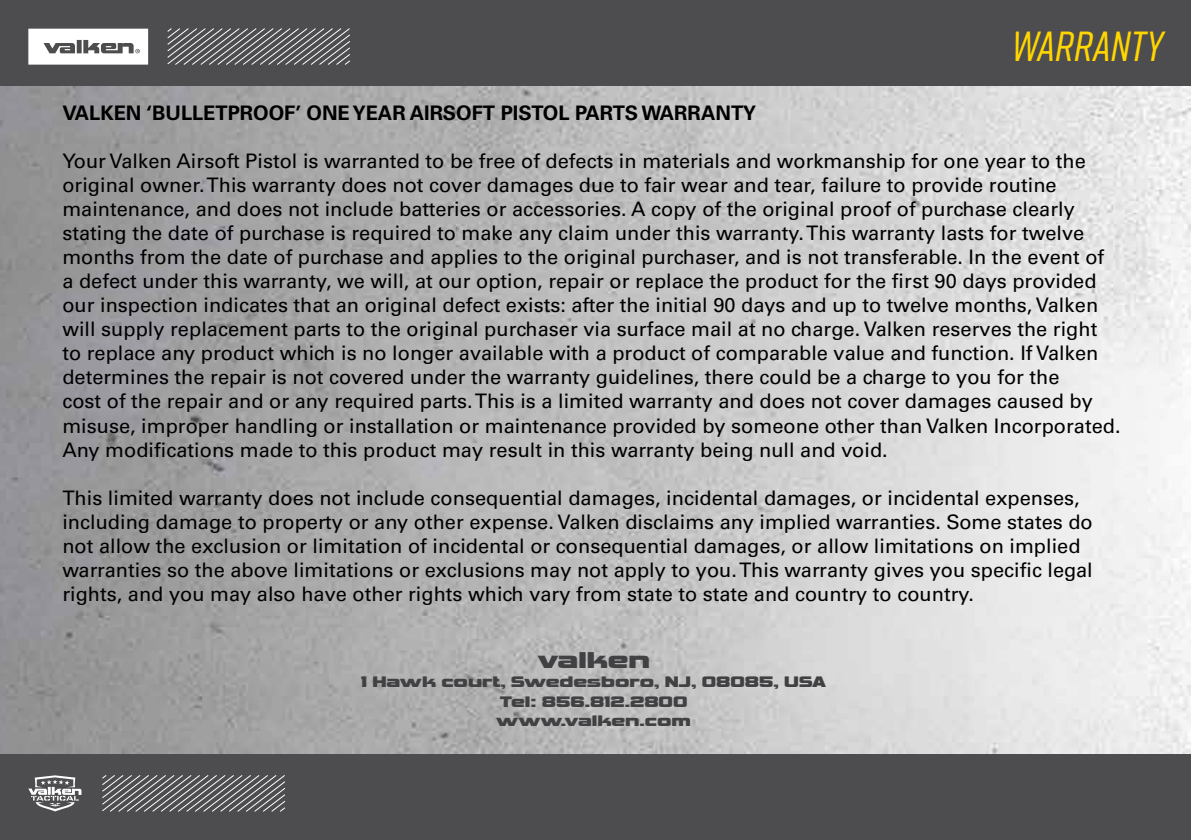
<style>
.page{position:relative;width:1191px;height:840px;background:#fff}
.page>*{position:absolute;margin:0;border:0;box-sizing:border-box;transform-origin:0 0}
.t1{font:italic 500 42px "Rift";color:#ffd600}
.t2{font:24px "Vipnagorgialla";color:#414042}
.t3{font:20px/24px "Univers LT Std";color:#000}
.t4{font:700 20px "Univers LT Std";color:#000}
.t5{font:16px/19.2px "Vipnagorgialla";color:#414042;text-align:center}
</style>
<div class="page">
<div style="left:0;top:0;width:1191px;height:86px;background:#4d4d4f"></div>
<div style="left:0;top:753px;width:1191px;height:86px;background:#4d4d4f"></div>
<img style="left:0;top:86px;width:1191px;height:667px">
<svg style="left:167px;top:28px;width:183px;height:37px"></svg>
<svg style="left:28px;top:29px;width:120px;height:36px;background:#dfdfdf"></svg>
<svg style="left:102px;top:775px;width:184px;height:36px"></svg>
<svg style="left:28px;top:775px;width:53px;height:36px"></svg>
<h1 class="t1" style="left:1012px;top:17px;width:153px">WARRANTY</h1>
<p class="t4" style="left:62px;top:101px;width:695px">VALKEN ‘BULLETPROOF’ ONE YEAR AIRSOFT PISTOL PARTS WARRANTY</p>
<p class="t3" style="left:62px;top:149px;width:1059px">Your Valken Airsoft Pistol is warranted to be free of defects in materials and workmanship for one year to the original owner. This warranty does not cover damages due to fair wear and tear, failure to provide routine maintenance, and does not include batteries or accessories. A copy of the original proof of purchase clearly stating the date of purchase is required to make any claim under this warranty. This warranty lasts for twelve months from the date of purchase and applies to the original purchaser, and is not transferable. In the event of<br>a defect under this warranty, we will, at our option, repair or replace the product for the first 90 days provided our inspection indicates that an original defect exists: after the initial 90 days and up to twelve months, Valken will supply replacement parts to the original purchaser via surface mail at no charge. Valken reserves the right to replace any product which is no longer available with a product of comparable value and function. If Valken determines the repair is not covered under the warranty guidelines, there could be a charge to you for the<br>cost of the repair and or any required parts. This is a limited warranty and does not cover damages caused by misuse, improper handling or installation or maintenance provided by someone other than Valken Incorporated.<br>Any modifications made to this product may result in this warranty being null and void.</p>
<p class="t3" style="left:62px;top:485px;width:1032px">This limited warranty does not include consequential damages, incidental damages, or incidental expenses, including damage to property or any other expense. Valken disclaims any implied warranties. Some states do not allow the exclusion or limitation of incidental or consequential damages, or allow limitations on implied warranties so the above limitations or exclusions may not apply to you. This warranty gives you specific legal rights, and you may also have other rights which vary from state to state and country to country.</p>
<p class="t2" style="left:537px;top:646px;width:114px">valken</p>
<p class="t5" style="left:361px;top:672px;width:467px">1 Hawk court, Swedesboro, NJ, 08085, USA<br>Tel: 856.812.2800<br>www.valken.com</p>
</div>
